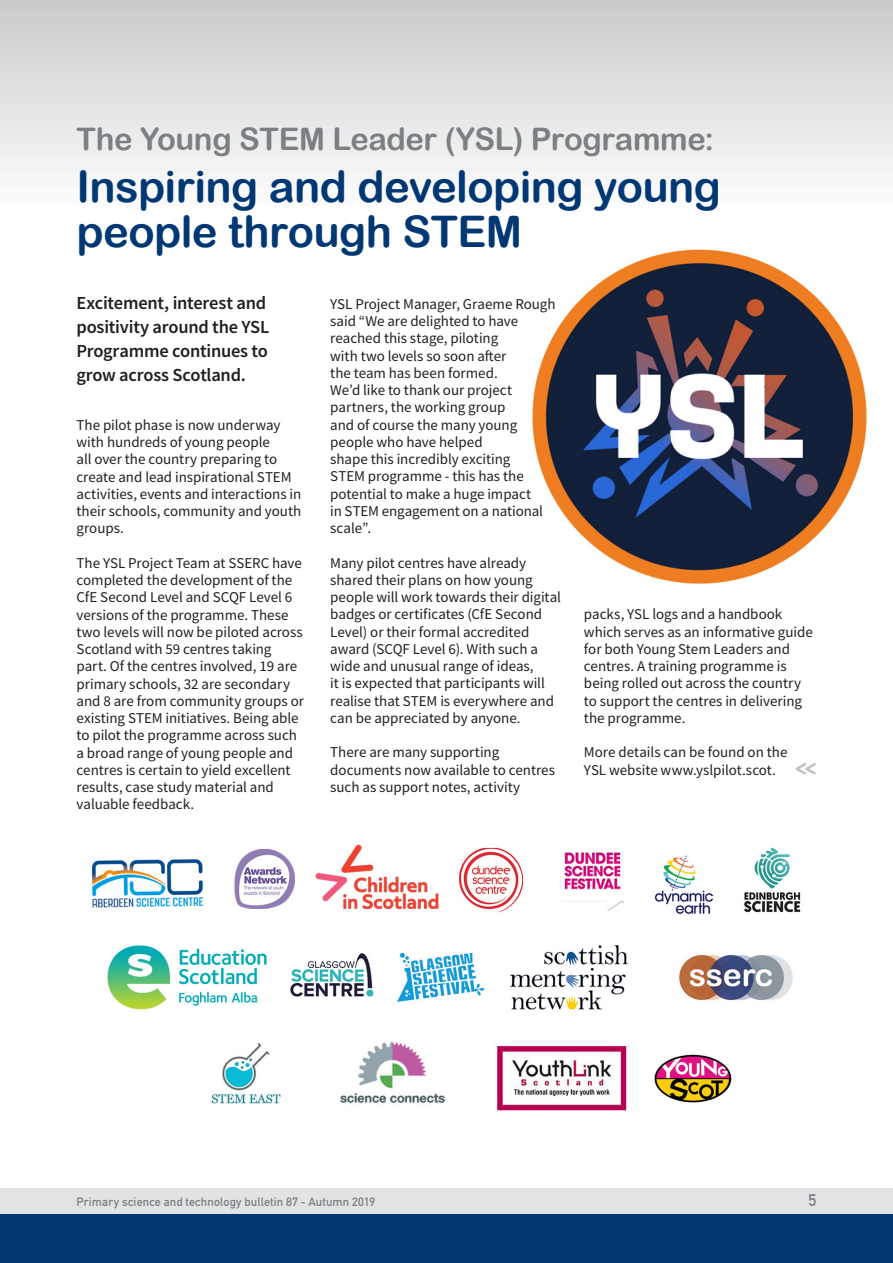
<style>
.page{position:relative;width:893px;height:1263px;background:#fff}
.page>*{position:absolute;margin:0;border:0;box-sizing:border-box;transform-origin:0 0}
.t1{font:43.5px/45px "Arial Rounded MT Bold";letter-spacing:-.015em;color:#013874}
.t2{font:31.05px "Arial Rounded MT Bold";letter-spacing:-.01em;color:#7d8082}
.t3{font:600 18.45px/24px "Source Sans Pro";letter-spacing:-.015em;color:#231f20}
.t4{font:700 16.5px "DIN Alternate";color:#7d8082}
.t5{font:15px/17.2px "Source Sans Pro";letter-spacing:-.005em;color:#231f20}
.t6{font:700 12px "DIN Alternate";letter-spacing:.01em;color:#7d8082}
.s1{font-family:"Monoglyceride";font-weight:700;font-size:24.15px;color:#bec0c3}
</style>
<div class="page">
<div style="left:0;top:1188px;width:893px;height:26px;background:#e2e3e4"></div>
<div style="left:0;top:1214px;width:893px;height:49px;background:#013874"></div>
<div style="left:0;top:0;width:893px;height:213px;background:linear-gradient(to bottom,#c9cacc,#fefefe)"></div>
<img style="left:91px;top:844px;width:710px;height:267px">
<div style="left:311px;top:1037px;width:152px;height:79px;background:#fff;border-radius:3px"></div>
<img style="left:340px;top:1041px;width:106px;height:63px">
<img style="left:199px;top:1033px;width:89px;height:78px">
<img style="left:532px;top:249px;width:335px;height:335px">
<h2 class="t2" style="left:77px;top:121px;width:639px">The Young STEM Leader (YSL) Programme:</h2>
<h1 class="t1" style="left:77px;top:163px;width:646px">Inspiring and developing young people through STEM</h1>
<p class="t3" style="left:77px;top:291px;width:194px">Excitement, interest and positivity around the YSL<br>Programme continues to grow across Scotland.</p>
<p class="t5" style="left:77px;top:416px;width:226px">The pilot phase is now underway with hundreds of young people<br>all over the country preparing to create and lead inspirational STEM activities, events and interactions in their schools, community and youth groups.</p>
<p class="t5" style="left:77px;top:554px;width:229px">The YSL Project Team at SSERC have completed the development of the CfE Second Level and SCQF Level 6 versions of the programme. These two levels will now be piloted across Scotland with 59 centres taking part. Of the centres involved, 19 are primary schools, 32 are secondary and 8 are from community groups or existing STEM initiatives. Being able to pilot the programme across such a broad range of young people and centres is certain to yield excellent results, case study material and valuable feedback.</p>
<p class="t5" style="left:330px;top:295px;width:227px">YSL Project Manager, Graeme Rough said “We are delighted to have reached this stage, piloting<br>with two levels so soon after<br>the team has been formed.<br>We’d like to thank our project partners, the working group<br>and of course the many young people who have helped<br>shape this incredibly exciting<br>STEM programme - this has the potential to make a huge impact<br>in STEM engagement on a national scale”.</p>
<p class="t5" style="left:330px;top:554px;width:232px">Many pilot centres have already shared their plans on how young people will work towards their digital badges or certificates (CfE Second Level) or their formal accredited award (SCQF Level 6). With such a wide and unusual range of ideas,<br>it is expected that participants will realise that STEM is everywhere and can be appreciated by anyone.</p>
<p class="t5" style="left:330px;top:744px;width:226px">There are many supporting documents now available to centres such as support notes, activity</p>
<p class="t5" style="left:584px;top:606px;width:230px">packs, YSL logs and a handbook which serves as an informative guide for both Young Stem Leaders and centres. A training programme is being rolled out across the country to support the centres in delivering the programme.</p>
<p class="t5" style="left:584px;top:744px;width:234px">More details can be found on the<br>YSL website www.yslpilot.scot. <span class="s1">&lt;&lt;</span></p>
<p class="t6" style="left:77px;top:1192px;width:300px">Primary science and technology bulletin 87 - Autumn 2019</p>
<p class="t4" style="left:808px;top:1187px;width:9px">5</p>
</div>
